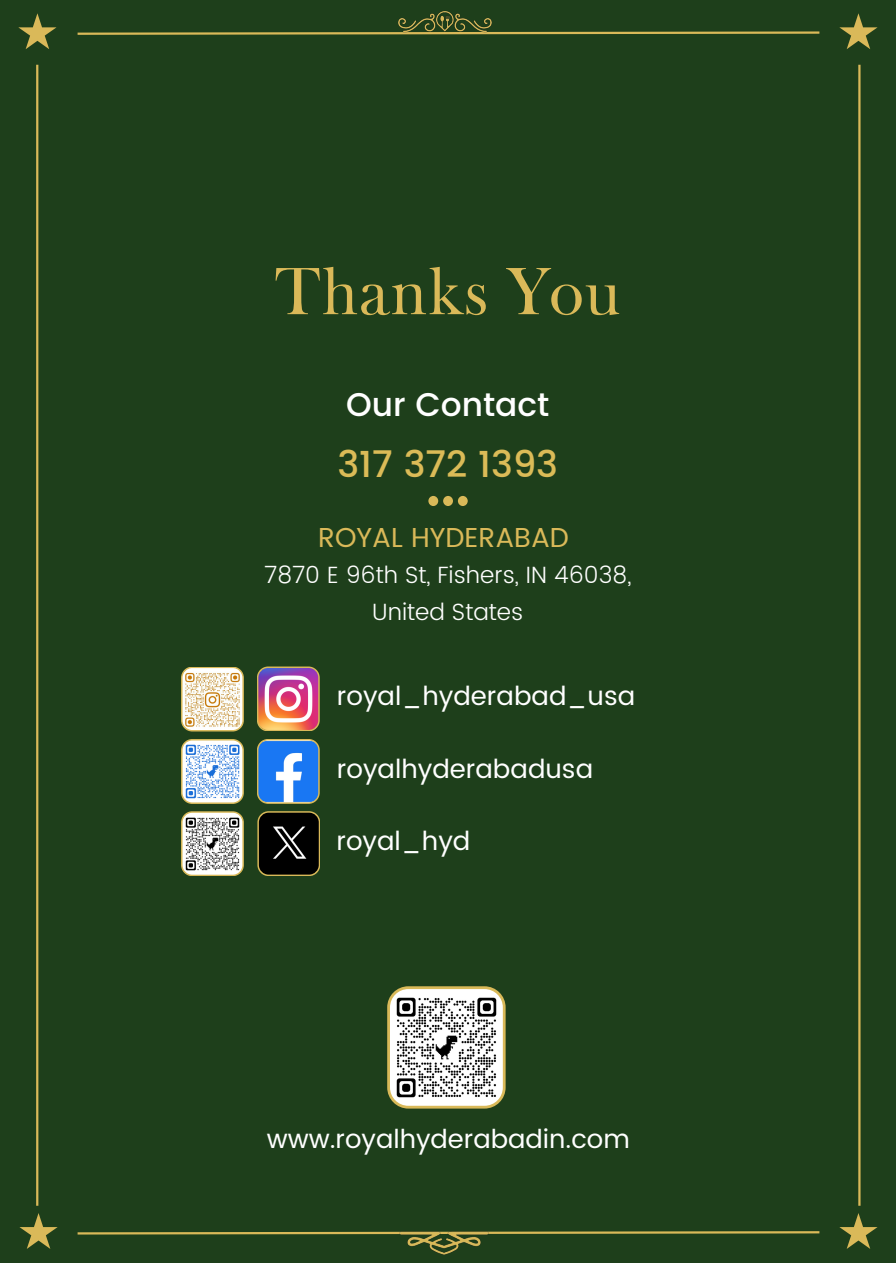
<style>
.page{position:relative;width:896px;height:1264px;background:#fff}
.page>*{position:absolute;margin:0;border:0;box-sizing:border-box;transform-origin:0 0}
.t1{font:68.25px "Frys Baskerville BT";color:#dab959}
.t2{font:500 36.75px "Poppins";color:#dbbb57}
.t3{font:500 32.85px "Poppins";color:#fff}
.t4{font:27.45px "Poppins";color:#dab959}
.t5{font:26.1px "Poppins";color:#fff}
.t6{font:25.95px "Poppins";color:#fff}
.t7{font:300 23.55px/36.8px "Poppins";color:#fff;text-align:center}
</style>
<div class="page">
<div style="left:0;top:0;width:895px;height:1262px;background:#1e3f1b"></div>
<svg style="left:428px;top:496px;width:40px;height:10px"></svg>
<img style="left:257px;top:666px;width:63px;height:65px">
<svg style="left:257px;top:739px;width:63px;height:64px;background:#4f91e3"></svg>
<svg style="left:257px;top:811px;width:63px;height:65px;background:#222017"></svg>
<svg style="left:77px;top:31px;width:743px;height:4px"></svg>
<svg style="left:77px;top:1231px;width:743px;height:4px"></svg>
<hr style="left:36px;top:65px;width:2px;height:1140px;background:#dab959">
<svg style="left:18px;top:13px;width:39px;height:36px"></svg>
<svg style="left:839px;top:13px;width:38px;height:36px"></svg>
<svg style="left:19px;top:1213px;width:39px;height:35px"></svg>
<svg style="left:839px;top:1213px;width:38px;height:35px"></svg>
<hr style="left:858px;top:65px;width:2px;height:1140px;background:#dab959">
<img style="left:316px;top:1231px;width:264px;height:24px">
<svg style="left:181px;top:667px;width:63px;height:64px;background:#e8dabc"></svg>
<svg style="left:181px;top:739px;width:63px;height:65px;background:#c1d2e0"></svg>
<svg style="left:181px;top:811px;width:63px;height:65px;background:#bdbcb3"></svg>
<svg style="left:387px;top:986px;width:118px;height:122px;background:#c1c0b7"></svg>
<img style="left:357px;top:11px;width:181px;height:24px">
<p class="t1" style="left:274px;top:249px;width:349px">Thanks You</p>
<p class="t3" style="left:346px;top:385px;width:205px">Our Contact</p>
<p class="t2" style="left:337px;top:443px;width:222px">317 372 1393</p>
<p class="t4" style="left:318px;top:521px;width:252px">ROYAL HYDERABAD</p>
<p class="t7" style="left:264px;top:557px;width:369px">7870 E 96th St, Fishers, IN 46038,<br>United States</p>
<p class="t5" style="left:337px;top:681px;width:300px">royal_hyderabad_usa</p>
<p class="t5" style="left:337px;top:753px;width:258px">royalhyderabadusa</p>
<p class="t5" style="left:336px;top:826px;width:135px">royal_hyd</p>
<p class="t6" style="left:267px;top:1123px;width:364px">www.royalhyderabadin.com</p>
</div>
